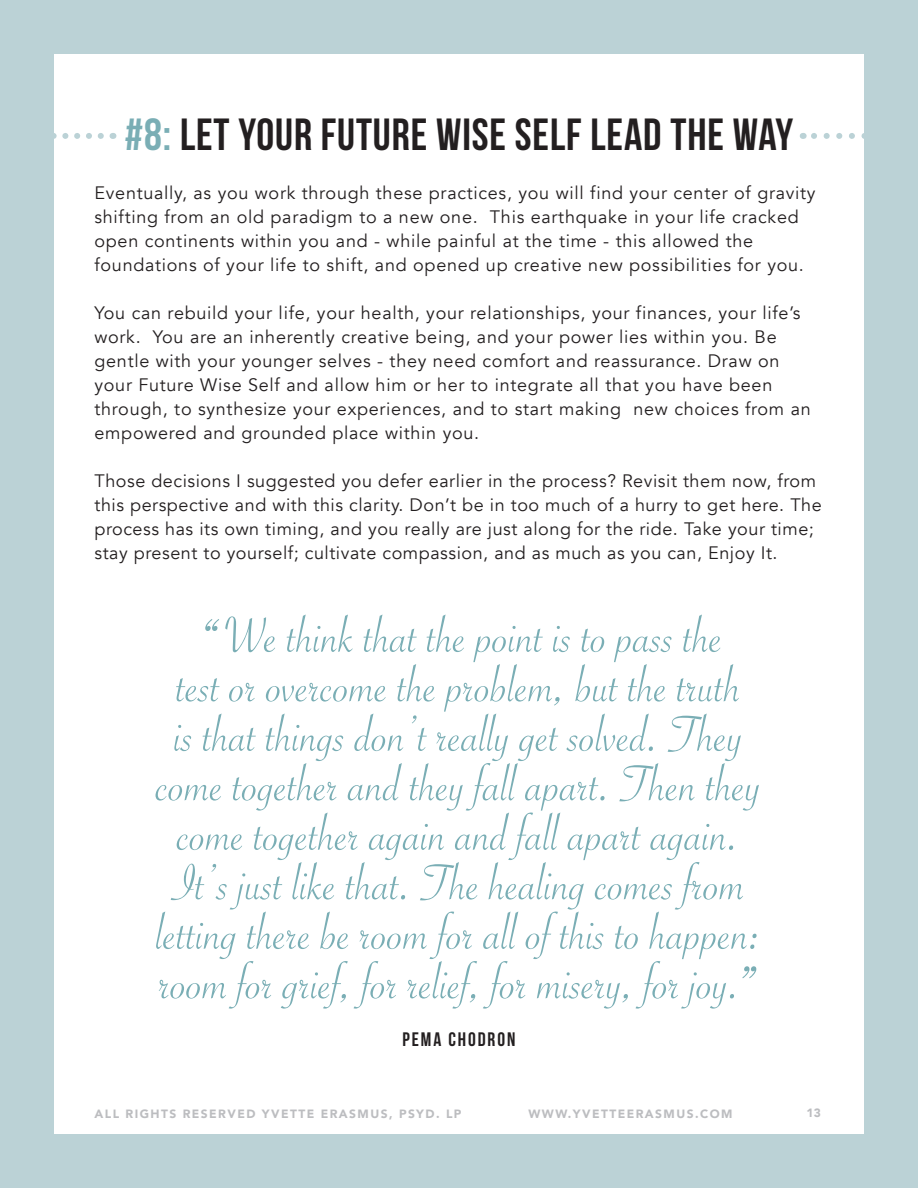
<style>
.page{position:relative;width:918px;height:1188px;background:#bbd2d6}
.page>*{position:absolute;margin:0;border:0;box-sizing:border-box;transform-origin:0 0}
.t1{font:54px/49.5px "Savoye Let Plain";color:#7aaeb5;text-align:center}
.t2{font:45px "Bebas Neue";letter-spacing:.02em;color:#231f20}
.t3{font:19.5px "Bebas Neue";letter-spacing:.1em;color:#231f20}
.t4{font:18px/24px "Avenir";letter-spacing:.04em;color:#231f20}
.t5{font:900 12px "Avenir";letter-spacing:.12em;color:#bcbdc0}
.s1{color:#7aaeb5}
.s2{font-size:81px}
</style>
<div class="page">
<div style="left:54px;top:54px;width:810px;height:1080px;background:#fff"></div>
<svg style="left:54px;top:133px;width:47px;height:6px"></svg>
<svg style="left:803px;top:133px;width:61px;height:6px"></svg>
<p class="t2" style="left:125px;top:110px;width:670px"><span class="s1">#8:</span> LET YOUR FUTURE WISE SELF LEAD THE WAY</p>
<p class="t4" style="left:94px;top:181px;width:723px">Eventually, as you work through these practices, you will find your center of gravity shifting from an old paradigm to a new one. This earthquake in your life cracked open continents within you and - while painful at the time - this allowed the foundations of your life to shift, and opened up creative new possibilities for you.</p>
<p class="t4" style="left:94px;top:301px;width:718px">You can rebuild your life, your health, your relationships, your finances, your life’s work. You are an inherently creative being, and your power lies within you. Be gentle with your younger selves - they need comfort and reassurance. Draw on your Future Wise Self and allow him or her to integrate all that you have been through, to synthesize your experiences, and to start making new choices from an empowered and grounded place within you.</p>
<p class="t4" style="left:94px;top:469px;width:729px">Those decisions I suggested you defer earlier in the process? Revisit them now, from this perspective and with this clarity. Don’t be in too much of a hurry to get here. The process has its own timing, and you really are just along for the ride. Take your time; stay present to yourself; cultivate compassion, and as much as you can, Enjoy It.</p>
<p class="t1" style="left:156px;top:611px;width:607px"><span class="s2">“</span>We think that the point is to pass the<br>test or overcome the problem, but the truth<br>is that things don’t really get solved. They come together and they fall apart. Then they</p>
<p class="t1" style="left:177px;top:809px;width:564px">come together again and fall apart again.</p>
<p class="t1" style="left:172px;top:859px;width:574px">It’s just like that. The healing comes from</p>
<p class="t1" style="left:156px;top:908px;width:607px">letting there be room for all of this to happen:</p>
<p class="t1" style="left:159px;top:958px;width:601px">room for grief, for relief, for misery, for joy.<span class="s2">”</span></p>
<p class="t3" style="left:403px;top:1029px;width:114px">PEMA CHODRON</p>
<p class="t5" style="left:94px;top:1104px;width:369px">ALL RIGHTS RESERVED YVETTE ERASMUS, PSYD. LP</p>
<p class="t5" style="left:529px;top:1104px;width:205px">WWW.YVETTEERASMUS.COM</p>
<p class="t5" style="left:807px;top:1102px;width:16px">13</p>
</div>
